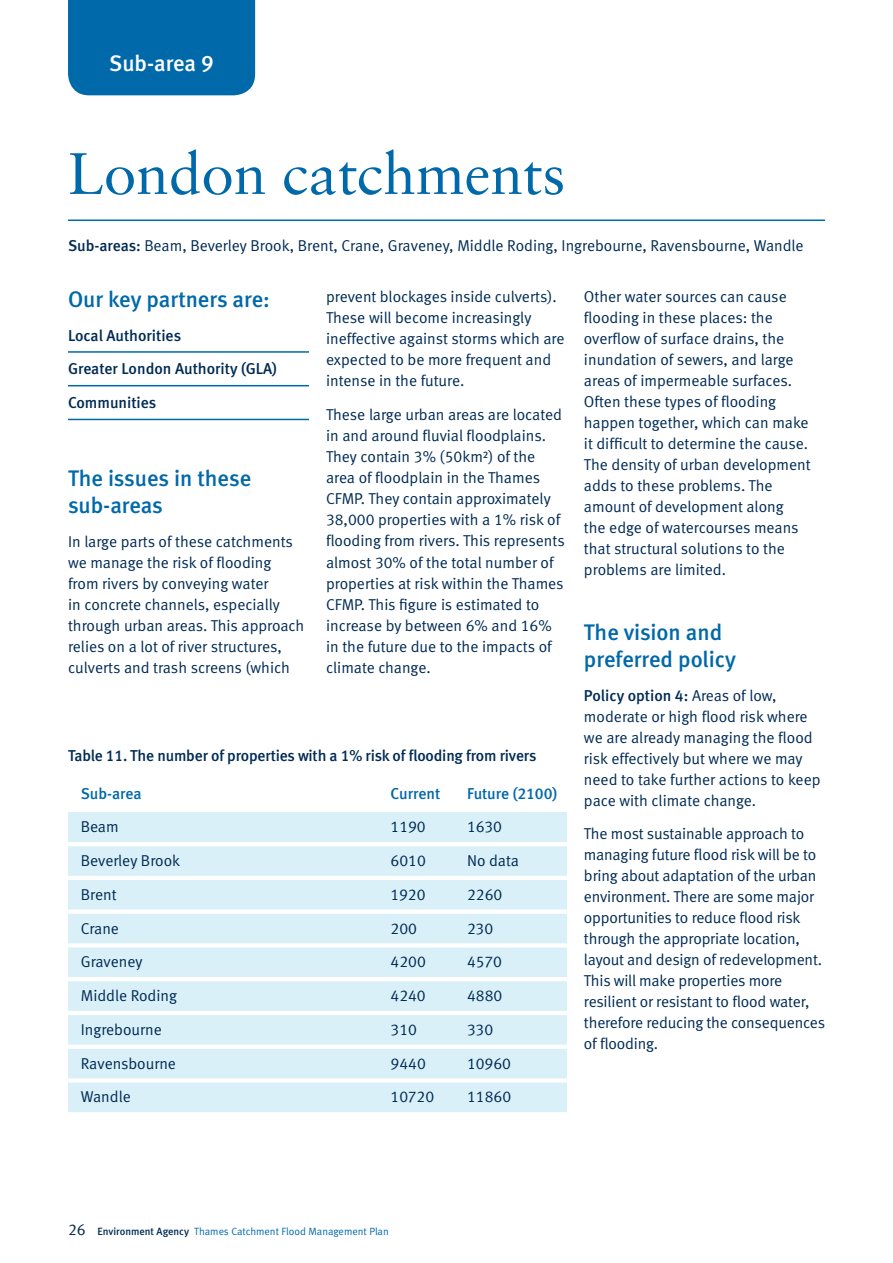
<style>
.page{position:relative;width:893px;height:1263px;background:#fff}
.page>*{position:absolute;margin:0;border:0;box-sizing:border-box;transform-origin:0 0}
.t1{font:58.5px "EA Sabon";color:#0069aa}
.t2{font:500 22.5px/27px "EA Meta";color:#0069aa}
.t3{font:500 22.5px "EA Meta";letter-spacing:-.005em;color:#fff}
.t4{font:15.75px/21px "EA Meta Normal";color:#002b54}
.t5{font:500 15.75px/33.8px "EA Meta";letter-spacing:-.005em;color:#002b54}
.t6{font:500 15.75px "EA Meta";color:#0069aa}
.t7{font:10.5px "EA Meta Normal";color:#0069aa}
.s1{font-family:"EA Meta";font-weight:500}
.s2{font-family:"EA Meta Normal";font-weight:400}
.s3{font-size:15.75px;color:#002b54}
.s4{font-family:"EA Meta";font-weight:500;color:#002b54}
</style>
<div class="page">
<hr style="left:68px;top:351px;width:241px;height:2px;background:#0069aa">
<hr style="left:68px;top:385px;width:241px;height:1px;background:#0069aa">
<hr style="left:68px;top:419px;width:241px;height:1px;background:#0069aa">
<hr style="left:68px;top:219px;width:757px;height:2px;background:#0069aa">
<div style="left:68px;top:0;width:187px;height:95px;background:#0069aa"></div>
<div style="left:68px;top:812px;width:499px;height:302px;background:#daf0f8"></div>
<hr style="left:68px;top:842px;width:499px;height:4px;background:#fff">
<hr style="left:68px;top:876px;width:499px;height:4px;background:#fff">
<div style="left:68px;top:909px;width:499px;height:5px;background:#fff"></div>
<svg style="left:68px;top:943px;width:499px;height:4px;background:#fbfdfe"></svg>
<hr style="left:68px;top:977px;width:499px;height:4px;background:#fff">
<hr style="left:68px;top:1011px;width:499px;height:4px;background:#fff">
<div style="left:68px;top:1044px;width:499px;height:5px;background:#fff"></div>
<svg style="left:68px;top:1078px;width:499px;height:4px;background:#fbfdfe"></svg>
<hr style="left:68px;top:1112px;width:499px;height:4px;background:#fff">
<h2 class="t3" style="left:109px;top:50px;width:106px">Sub-area 9</h2>
<h1 class="t1" style="left:68px;top:139px;width:499px">London catchments</h1>
<p class="t4" style="left:68px;top:235px;width:737px"><span class="s1">Sub-areas:</span> Beam, Beverley Brook, Brent, Crane, Graveney, Middle Roding, Ingrebourne, Ravensbourne, Wandle</p>
<h2 class="t2" style="left:68px;top:285px;width:203px">Our key partners are:</h2>
<p class="t5" style="left:68px;top:318px;width:211px">Local Authorities<br>Greater London Authority (GLA)<br>Communities</p>
<h2 class="t2" style="left:68px;top:465px;width:185px">The issues in these sub-areas</h2>
<p class="t4" style="left:68px;top:531px;width:238px">In large parts of these catchments we manage the risk of flooding from rivers by conveying water<br>in concrete channels, especially through urban areas. This approach relies on a lot of river structures, culverts and trash screens (which</p>
<p class="t4" style="left:326px;top:285px;width:240px">prevent blockages inside culverts).<br>These will become increasingly ineffective against storms which are expected to be more frequent and intense in the future.</p>
<p class="t4" style="left:326px;top:403px;width:240px">These large urban areas are located in and around fluvial floodplains.<br>They contain 3% (50km²) of the area of floodplain in the Thames<br>CFMP. They contain approximately<br>38,000 properties with a 1% risk of flooding from rivers. This represents almost 30% of the total number of properties at risk within the Thames<br>CFMP. This figure is estimated to increase by between 6% and 16% in the future due to the impacts of climate change.</p>
<p class="t5" style="left:68px;top:738px;width:470px">Table 11. The number of properties with a 1% risk of flooding from rivers</p>
<p class="t6" style="left:81px;top:784px;width:62px">Sub-area</p>
<p class="t6" style="left:391px;top:784px;width:51px">Current</p>
<p class="t6" style="left:467px;top:784px;width:92px">Future (2100)</p>
<p class="t4" style="left:81px;top:816px;width:39px">Beam</p>
<p class="t4" style="left:391px;top:816px;width:37px">1190</p>
<p class="t4" style="left:467px;top:816px;width:36px">1630</p>
<p class="t4" style="left:81px;top:850px;width:101px">Beverley Brook</p>
<p class="t4" style="left:391px;top:850px;width:37px">6010</p>
<p class="t4" style="left:467px;top:850px;width:53px">No data</p>
<p class="t4" style="left:81px;top:884px;width:37px">Brent</p>
<p class="t4" style="left:391px;top:884px;width:36px">1920</p>
<p class="t4" style="left:467px;top:884px;width:37px">2260</p>
<p class="t4" style="left:81px;top:917px;width:40px">Crane</p>
<p class="t4" style="left:391px;top:917px;width:28px">200</p>
<p class="t4" style="left:467px;top:917px;width:28px">230</p>
<p class="t4" style="left:81px;top:951px;width:63px">Graveney</p>
<p class="t4" style="left:391px;top:951px;width:37px">4200</p>
<p class="t4" style="left:467px;top:951px;width:36px">4570</p>
<p class="t4" style="left:81px;top:985px;width:98px">Middle Roding</p>
<p class="t4" style="left:391px;top:985px;width:37px">4240</p>
<p class="t4" style="left:467px;top:985px;width:37px">4880</p>
<p class="t4" style="left:81px;top:1019px;width:82px">Ingrebourne</p>
<p class="t4" style="left:391px;top:1019px;width:28px">310</p>
<p class="t4" style="left:467px;top:1019px;width:28px">330</p>
<p class="t4" style="left:81px;top:1052px;width:97px">Ravensbourne</p>
<p class="t4" style="left:391px;top:1052px;width:37px">9440</p>
<p class="t4" style="left:467px;top:1052px;width:45px">10960</p>
<p class="t4" style="left:81px;top:1086px;width:51px">Wandle</p>
<p class="t4" style="left:391px;top:1086px;width:45px">10720</p>
<p class="t4" style="left:467px;top:1086px;width:46px">11860</p>
<p class="t4" style="left:584px;top:285px;width:228px">Other water sources can cause flooding in these places: the overflow of surface drains, the inundation of sewers, and large areas of impermeable surfaces.<br>Often these types of flooding happen together, which can make it difficult to determine the cause.<br>The density of urban development adds to these problems. The amount of development along<br>the edge of watercourses means that structural solutions to the problems are limited.</p>
<h2 class="t2" style="left:584px;top:618px;width:154px">The vision and preferred policy</h2>
<p class="t5" style="left:584px;top:678px;width:194px">Policy option 4: <span class="s2">Areas of low,</span></p>
<p class="t4" style="left:584px;top:705px;width:238px">moderate or high flood risk where we are already managing the flood risk effectively but where we may need to take further actions to keep pace with climate change.</p>
<p class="t4" style="left:584px;top:823px;width:243px">The most sustainable approach to managing future flood risk will be to bring about adaptation of the urban environment. There are some major opportunities to reduce flood risk through the appropriate location, layout and design of redevelopment.<br>This will make properties more resilient or resistant to flood water, therefore reducing the consequences of flooding.</p>
<p class="t7" style="left:68px;top:1225px;width:322px"><span class="s3">26</span> <span class="s4">Environment Agency</span> Thames Catchment Flood Management Plan</p>
</div>
